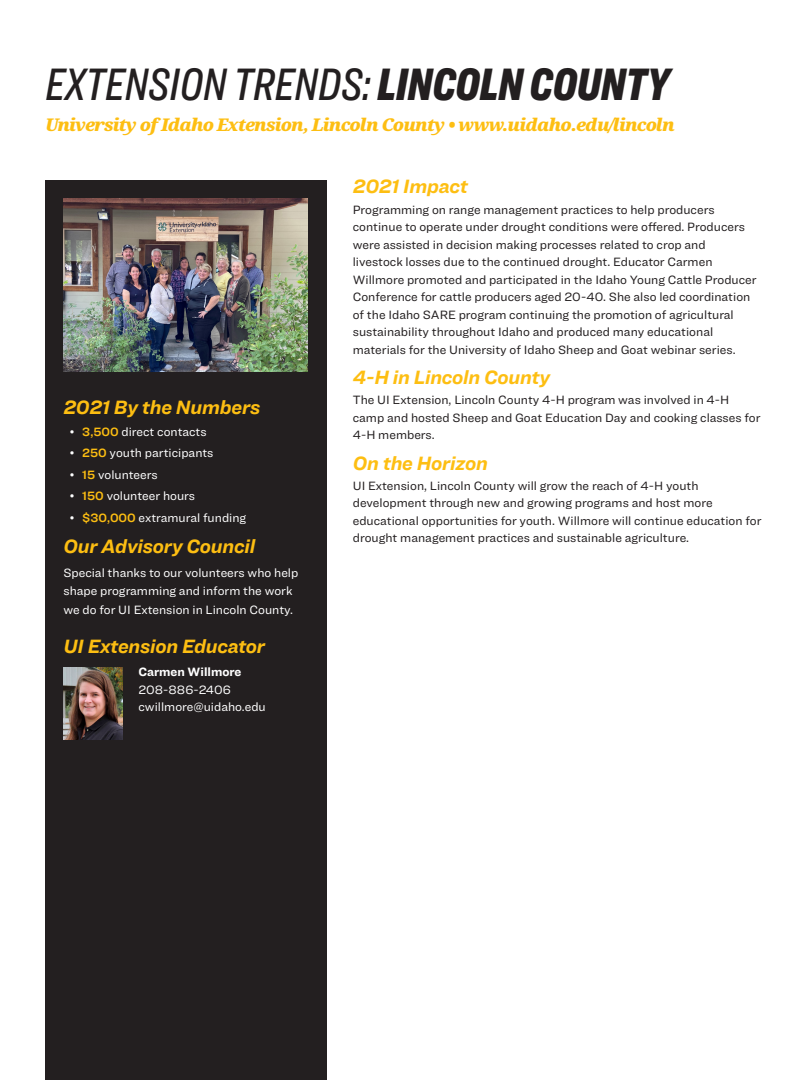
<style>
.page{position:relative;width:810px;height:1080px;background:#fff}
.page>*{position:absolute;margin:0;border:0;box-sizing:border-box;transform-origin:0 0}
.Fact_Heading{font:47.12px "Ringside Compressed Med Ital";letter-spacing:-.01em;color:#231f20}
.Fact_Heading-2{font:italic 700 20px "Ringside";letter-spacing:-.01em;color:#fdbe12}
.Fact_Heading-3{font:italic 900 17.5px "Noto Serif";letter-spacing:-.05em;color:#fdbe12}
.Fact_Heading-4{font:12.5px/17.5px "Ringside";color:#231f20}
.Fact_Heading-5{font:12.5px/18.8px "Ringside";color:#fff}
.s1{font-family:"Ringside Compressed";font-weight:900;font-style:italic}
.s2{font-family:"Ringside Regular Semi";color:#fdbe12}
.s3{font-weight:700}
</style>
<div class="page">
<div style="left:45px;top:180px;width:281px;height:900px;background:#231f20"></div>
<img style="left:63px;top:199px;width:245px;height:173px">
<img style="left:63px;top:667px;width:60px;height:73px">
<p class="Fact_Heading" style="left:45px;top:52px;width:626px">EXTENSION TRENDS: <span class="s1">LINCOLN COUNTY</span></p>
<p class="Fact_Heading-3" style="left:45px;top:112px;width:631px">University of Idaho Extension, Lincoln County • www.uidaho.edu/lincoln</p>
<p class="Fact_Heading-2" style="left:63px;top:392px;width:198px">2021 By the Numbers</p>
<p class="Fact_Heading-5" style="left:70px;top:422px;width:138px">• <span class="s2">3,500</span> direct contacts</p>
<p class="Fact_Heading-5" style="left:70px;top:443px;width:145px">• <span class="s2">250</span> youth participants</p>
<p class="Fact_Heading-5" style="left:70px;top:465px;width:90px">• <span class="s2">15</span> volunteers</p>
<p class="Fact_Heading-5" style="left:70px;top:487px;width:127px">• <span class="s2">150</span> volunteer hours</p>
<p class="Fact_Heading-5" style="left:70px;top:508px;width:178px">• <span class="s2">$30,000</span> extramural funding</p>
<p class="Fact_Heading-2" style="left:63px;top:531px;width:193px">Our Advisory Council</p>
<p class="Fact_Heading-5" style="left:63px;top:563px;width:236px">Special thanks to our volunteers who help shape programming and inform the work we do for UI Extension in Lincoln County.</p>
<p class="Fact_Heading-2" style="left:63px;top:631px;width:203px">UI Extension Educator</p>
<p class="Fact_Heading-5" style="left:138px;top:663px;width:129px;line-height:17.5px"><span class="s3">Carmen Willmore<br></span>208-886-2406 cwillmore@uidaho.edu</p>
<p class="Fact_Heading-2" style="left:353px;top:172px;width:117px">2021 Impact</p>
<p class="Fact_Heading-4" style="left:353px;top:200px;width:405px">Programming on range management practices to help producers continue to operate under drought conditions were offered. Producers were assisted in decision making processes related to crop and livestock losses due to the continued drought. Educator Carmen Willmore promoted and participated in the Idaho Young Cattle Producer Conference for cattle producers aged 20-40. She also led coordination of the Idaho SARE program continuing the promotion of agricultural sustainability throughout Idaho and produced many educational materials for the University of Idaho Sheep and Goat webinar series.</p>
<p class="Fact_Heading-2" style="left:353px;top:362px;width:199px">4-H in Lincoln County</p>
<p class="Fact_Heading-4" style="left:353px;top:391px;width:409px">The UI Extension, Lincoln County 4-H program was involved in 4-H camp and hosted Sheep and Goat Education Day and cooking classes for<br>4-H members.</p>
<p class="Fact_Heading-2" style="left:353px;top:448px;width:137px">On the Horizon</p>
<p class="Fact_Heading-4" style="left:353px;top:476px;width:410px">UI Extension, Lincoln County will grow the reach of 4-H youth development through new and growing programs and host more educational opportunities for youth. Willmore will continue education for drought management practices and sustainable agriculture.</p>
</div>
